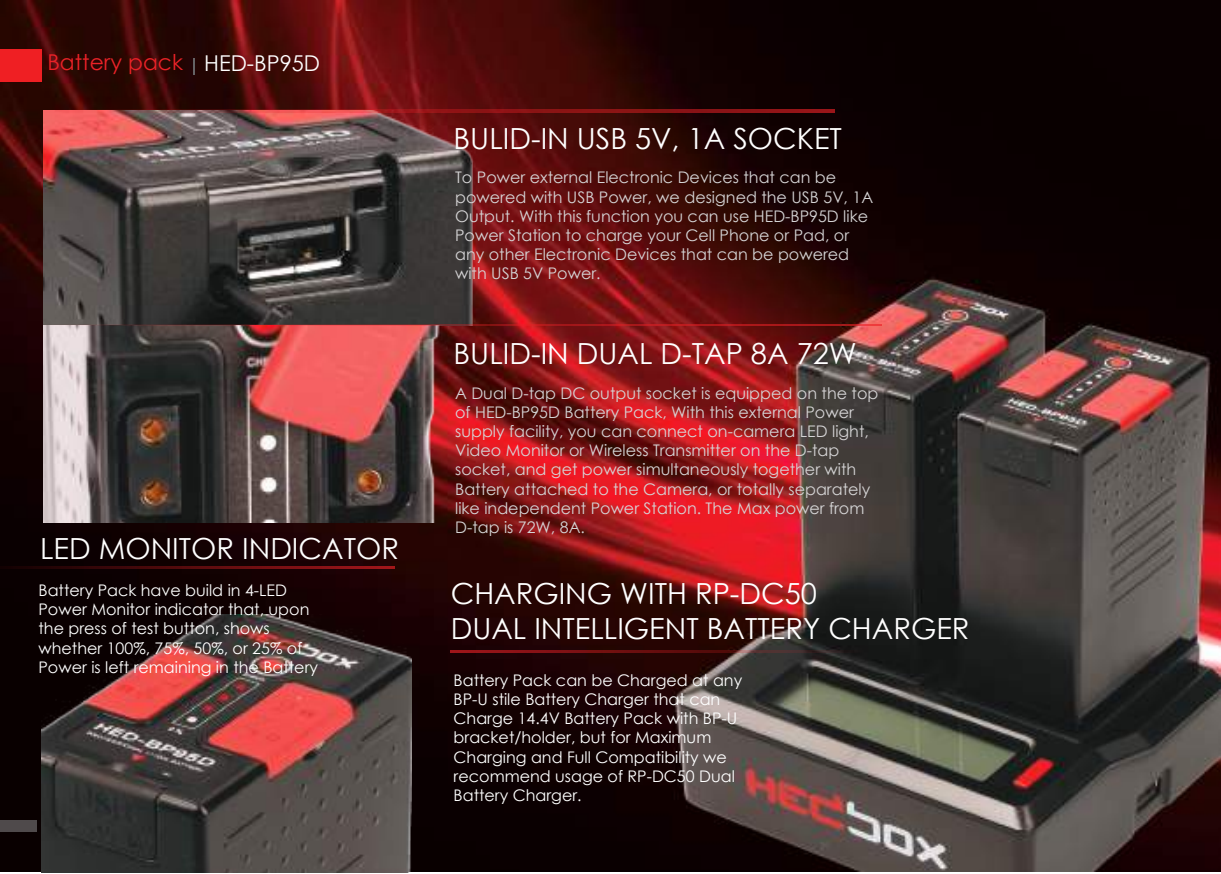
<style>
.page{position:relative;width:1221px;height:874px;background:#fff}
.page>*{position:absolute;margin:0;border:0;box-sizing:border-box;transform-origin:0 0}
.t1{font:29.05px/34.8px "Century Gothic";color:#fff}
.t2{font:21.88px "Century Gothic";color:#eb2227}
.t3{font:15.92px/19.2px "Century Gothic";color:#d5d4d5}
.t4{font:15.92px/19.2px "Century Gothic";color:#fff}
.s1{color:#fff}
</style>
<div class="page">
<img style="left:0;top:0;width:1220px;height:870px">
<svg style="left:193px;top:58px;width:2px;height:16px"></svg>
<div style="left:0;top:49px;width:41px;height:33px;background:#ef1f23"></div>
<div style="left:0;top:820px;width:37px;height:11px;background:#4f4a4b"></div>
<img style="left:42px;top:614px;width:369px;height:258px">
<hr style="left:0;top:565px;width:394px;height:3px;background:#eb2227">
<hr style="left:450px;top:650px;width:413px;height:2px;background:#eb2227">
<img style="left:44px;top:113px;width:443px;height:409px">
<svg style="left:44px;top:109px;width:790px;height:4px;background:#9a2929"></svg>
<hr style="left:44px;top:324px;width:837px;height:2px;background:#eb2227">
<h2 class="t2" style="left:47px;top:47px;width:274px">Battery pack <span class="s1">HED-BP95D</span></h2>
<h1 class="t1" style="left:40px;top:530px;width:360px">LED MONITOR INDICATOR</h1>
<p class="t4" style="left:39px;top:580px;width:281px">Battery Pack have build in 4-LED Power Monitor indicator that, upon the press of test button, shows whether 100%, 75%, 50%, or 25% of Power is left remaining in the Battery</p>
<h1 class="t1" style="left:453px;top:121px;width:390px">BULID-IN USB 5V, 1A SOCKET</h1>
<p class="t3" style="left:455px;top:168px;width:419px">To Power external Electronic Devices that can be powered with USB Power, we designed the USB 5V, 1A Output. With this function you can use HED-BP95D like Power Station to charge your Cell Phone or Pad, or any other Electronic Devices that can be powered with USB 5V Power.</p>
<h1 class="t1" style="left:453px;top:336px;width:404px">BULID-IN DUAL D-TAP 8A 72W</h1>
<p class="t3" style="left:455px;top:383px;width:425px">A Dual D-tap DC output socket is equipped on the top of HED-BP95D Battery Pack, With this external Power supply facility, you can connect on-camera LED light, Video Monitor or Wireless Transmitter on the D-tap socket, and get power simultaneously together with Battery attached to the Camera, or totally separately like independent Power Station. The Max power from D-tap is 72W, 8A.</p>
<h1 class="t1" style="left:450px;top:575px;width:520px">CHARGING WITH RP-DC50<br>DUAL INTELLIGENT BATTERY CHARGER</h1>
<p class="t4" style="left:453px;top:669px;width:290px">Battery Pack can be Charged at any<br>BP-U stile Battery Charger that can<br>Charge 14.4V Battery Pack with BP-U bracket/holder, but for Maximum<br>Charging and Full Compatibility we recommend usage of RP-DC50 Dual<br>Battery Charger.</p>
</div>
